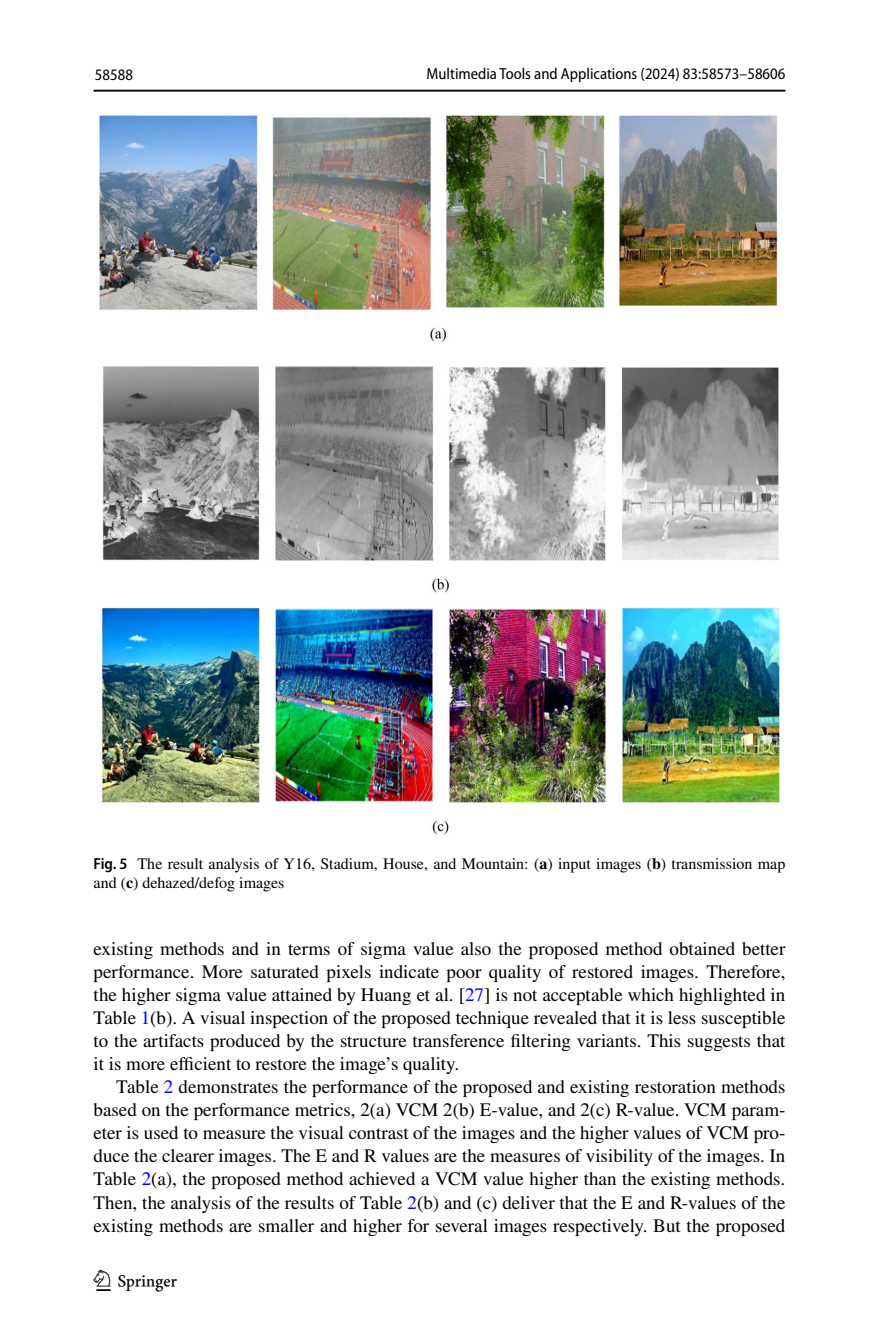
<style>
.page{position:relative;width:879px;height:1333px;background:#fff}
.page>*{position:absolute;margin:0;border:0;box-sizing:border-box;transform-origin:0 0}
.t1{font:30px "Springnew Regular 4";color:#000}
.t2{font:19px/23px "STIX";color:#000;text-align:justify}
.t3{font:16px/18.4px "STIX";color:#000}
.t4{font:semi-condensed 16px "Myriad Pro";color:#000}
.s1{font-family:"Myriad Pro";font-weight:600;font-stretch:semi-condensed}
.s2{font-weight:700}
.s3{color:#00f}
</style>
<div class="page">
<hr style="left:94px;top:90px;width:691px;height:2px;background:#000">
<img style="left:99px;top:116px;width:681px;height:718px">
<p class="t4" style="left:95px;top:66px;width:39px">58588</p>
<p class="t4" style="left:426px;top:65px;width:360px">Multimedia Tools and Applications (2024) 83:58573–58606</p>
<p class="t3" style="left:94px;top:855px;width:693px"><span class="s1">Fig. 5</span> The result analysis of Y16, Stadium, House, and Mountain: (<span class="s2">a</span>) input images (<span class="s2">b</span>) transmission map and (<span class="s2">c</span>) dehazed/defog images</p>
<p class="t2" style="left:94px;top:938px;width:693px">existing methods and in terms of sigma value also the proposed method obtained better performance. More saturated pixels indicate poor quality of restored images. Therefore, the higher sigma value attained by Huang et al. [<span class="s3">27</span>] is not acceptable which highlighted in Table <span class="s3">1</span>(b). A visual inspection of the proposed technique revealed that it is less susceptible to the artifacts produced by the structure transference filtering variants. This suggests that it is more efficient to restore the image’s quality.</p>
<p class="t2" style="left:94px;top:1076px;width:693px;text-indent:23px">Table <span class="s3">2</span> demonstrates the performance of the proposed and existing restoration methods based on the performance metrics, 2(a) VCM 2(b) E-value, and 2(c) R-value. VCM param&shy;eter is used to measure the visual contrast of the images and the higher values of VCM pro&shy;duce the clearer images. The E and R values are the measures of visibility of the images. In Table <span class="s3">2</span>(a), the proposed method achieved a VCM value higher than the existing methods.<br>Then, the analysis of the results of Table <span class="s3">2</span>(b) and (c) deliver that the E and R-values of the existing methods are smaller and higher for several images respectively. But the proposed</p>
<h1 class="t1" style="left:96px;top:1269px;width:83px">1 3</h1>
</div>
